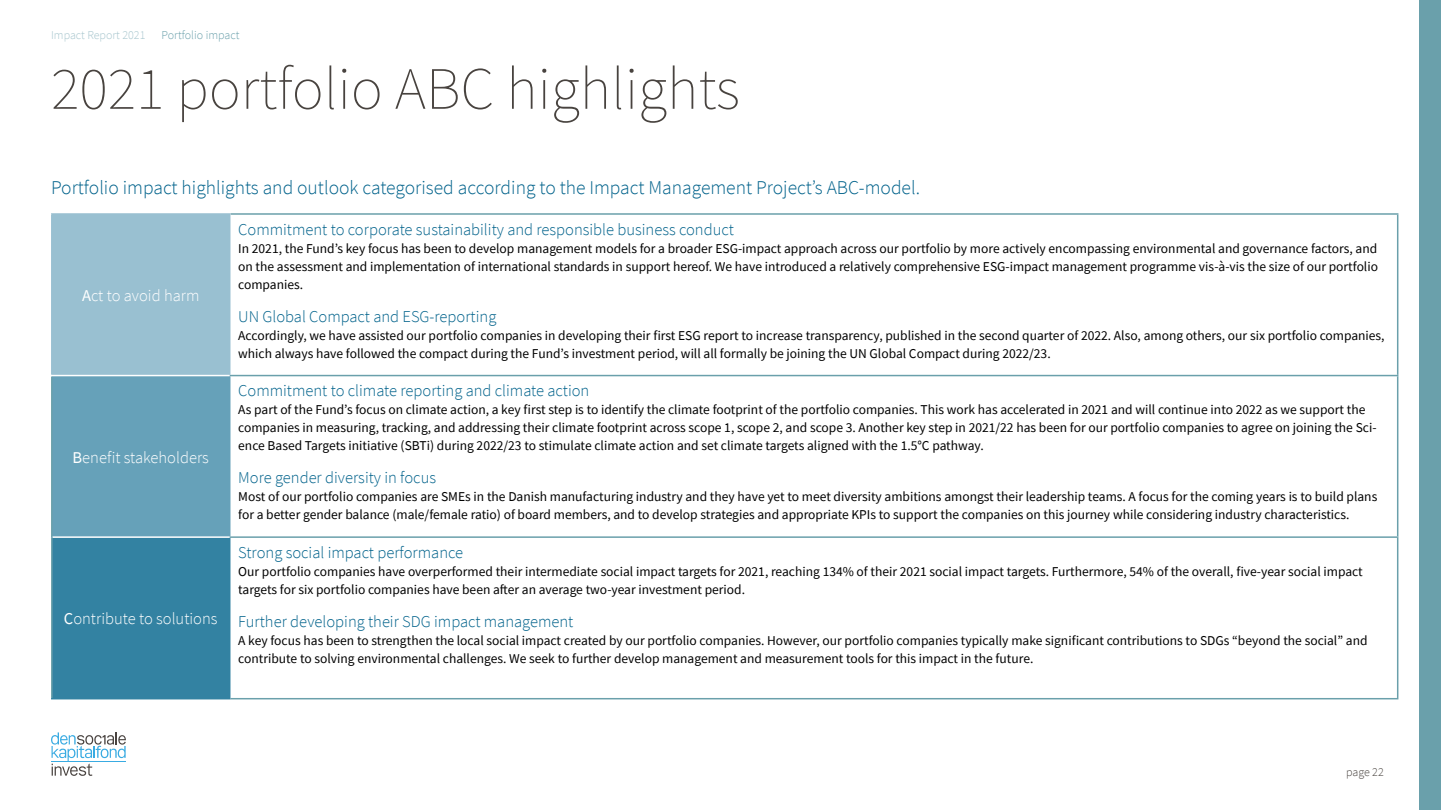
<style>
.page{position:relative;width:1441px;height:810px;background:#fff}
.page>*{position:absolute;margin:0;border:0;box-sizing:border-box;transform-origin:0 0}
.t1{font:200 60px "Source Sans Pro";color:#48433f}
.t2{font:300 19.5px "Source Sans Pro";color:#00628b}
.t3{font:300 16.5px "Source Sans Pro";color:#00628b}
.t4{font:300 16.5px "Source Sans Pro";color:#fff}
.t5{font:13.5px/18px "Source Sans Pro";color:#000}
.t6{font:300 12px "Source Sans Pro";color:#a6c5cd}
.t7{font:300 12px "Source Sans Pro";color:#6aa0ab}
.t8{font:300 12px "Source Sans Pro";letter-spacing:-.005em;color:#48433f}
.s1{font-weight:400}
</style>
<div class="page">
<div style="left:1419px;top:0;width:21px;height:810px;background:#6aa0ab"></div>
<svg style="left:51px;top:732px;width:75px;height:44px"></svg>
<hr style="left:51px;top:761px;width:75px;height:1px;background:#39abe2">
<div style="left:52px;top:214px;width:178px;height:162px;background:#99c0d1"></div>
<div style="left:52px;top:376px;width:178px;height:161px;background:#66a1b9"></div>
<div style="left:52px;top:537px;width:178px;height:162px;background:#3382a2"></div>
<hr style="left:230px;top:213px;width:1168px;height:2px;background:#6aa0ab">
<hr style="left:1396px;top:215px;width:2px;height:160px;background:#6aa0ab">
<hr style="left:51px;top:376px;width:2px;height:161px;background:#6aa0ab">
<hr style="left:230px;top:375px;width:1168px;height:1px;background:#6aa0ab">
<hr style="left:1396px;top:376px;width:2px;height:160px;background:#6aa0ab">
<hr style="left:51px;top:537px;width:2px;height:161px;background:#6aa0ab">
<hr style="left:230px;top:536px;width:1168px;height:2px;background:#6aa0ab">
<hr style="left:1396px;top:538px;width:2px;height:160px;background:#6aa0ab">
<hr style="left:230px;top:698px;width:1168px;height:1px;background:#6aa0ab">
<hr style="left:51px;top:213px;width:179px;height:2px;background:#99c0d1">
<hr style="left:51px;top:215px;width:2px;height:160px;background:#99c0d1">
<hr style="left:51px;top:698px;width:179px;height:1px;background:#3382a2">
<hr style="left:51px;top:375px;width:179px;height:1px;background:#fff">
<hr style="left:53px;top:536px;width:177px;height:2px;background:#fff">
<p class="t6" style="left:51px;top:28px;width:96px">Impact Report 2021</p>
<p class="t7" style="left:161px;top:28px;width:79px">Portfolio impact</p>
<h1 class="t1" style="left:51px;top:53px;width:690px">2021 portfolio ABC highlights</h1>
<h2 class="t2" style="left:51px;top:175px;width:870px">Portfolio impact highlights and outlook categorised according to the Impact Management Project’s ABC-model.</h2>
<p class="t4" style="left:82px;top:285px;width:119px"><span class="s1">A</span>ct to avoid harm</p>
<p class="t4" style="left:73px;top:447px;width:138px"><span class="s1">B</span>enefit stakeholders</p>
<p class="t4" style="left:64px;top:609px;width:155px"><span class="s1">C</span>ontribute to solutions</p>
<p class="t3" style="left:238px;top:219px;width:497px">Commitment to corporate sustainability and responsible business conduct</p>
<p class="t5" style="left:238px;top:239px;width:1141px;text-align:justify">In 2021, the Fund’s key focus has been to develop management models for a broader ESG-impact approach across our portfolio by more actively encompassing environmental and governance factors, and on the assessment and implementation of international standards in support hereof. We have introduced a relatively comprehensive ESG-impact management programme vis-à-vis the size of our portfolio companies.</p>
<p class="t3" style="left:238px;top:306px;width:260px">UN Global Compact and ESG-reporting</p>
<p class="t5" style="left:238px;top:326px;width:1147px">Accordingly, we have assisted our portfolio companies in developing their first ESG report to increase transparency, published in the second quarter of 2022. Also, among others, our six portfolio companies, which always have followed the compact during the Fund’s investment period, will all formally be joining the UN Global Compact during 2022/23.</p>
<p class="t3" style="left:238px;top:381px;width:352px">Commitment to climate reporting and climate action</p>
<p class="t5" style="left:238px;top:401px;width:1139px">As part of the Fund’s focus on climate action, a key first step is to identify the climate footprint of the portfolio companies. This work has accelerated in 2021 and will continue into 2022 as we support the companies in measuring, tracking, and addressing their climate footprint across scope 1, scope 2, and scope 3. Another key step in 2021/22 has been for our portfolio companies to agree on joining the Sci&shy;ence Based Targets initiative (SBTi) during 2022/23 to stimulate climate action and set climate targets aligned with the 1.5°C pathway.</p>
<p class="t3" style="left:238px;top:468px;width:199px">More gender diversity in focus</p>
<p class="t5" style="left:238px;top:488px;width:1140px">Most of our portfolio companies are SMEs in the Danish manufacturing industry and they have yet to meet diversity ambitions amongst their leadership teams. A focus for the coming years is to build plans for a better gender balance (male/female ratio) of board members, and to develop strategies and appropriate KPIs to support the companies on this journey while considering industry characteristics.</p>
<p class="t3" style="left:238px;top:542px;width:226px">Strong social impact performance</p>
<p class="t5" style="left:238px;top:562px;width:1125px">Our portfolio companies have overperformed their intermediate social impact targets for 2021, reaching 134% of their 2021 social impact targets. Furthermore, 54% of the overall, five-year social impact targets for six portfolio companies have been after an average two-year investment period.</p>
<p class="t3" style="left:238px;top:611px;width:336px">Further developing their SDG impact management</p>
<p class="t5" style="left:238px;top:631px;width:1130px">A key focus has been to strengthen the local social impact created by our portfolio companies. However, our portfolio companies typically make significant contributions to SDGs “beyond the social” and contribute to solving environmental challenges. We seek to further develop management and measurement tools for this impact in the future.</p>
<p class="t8" style="left:1345px;top:765px;width:39px">page 22</p>
</div>
